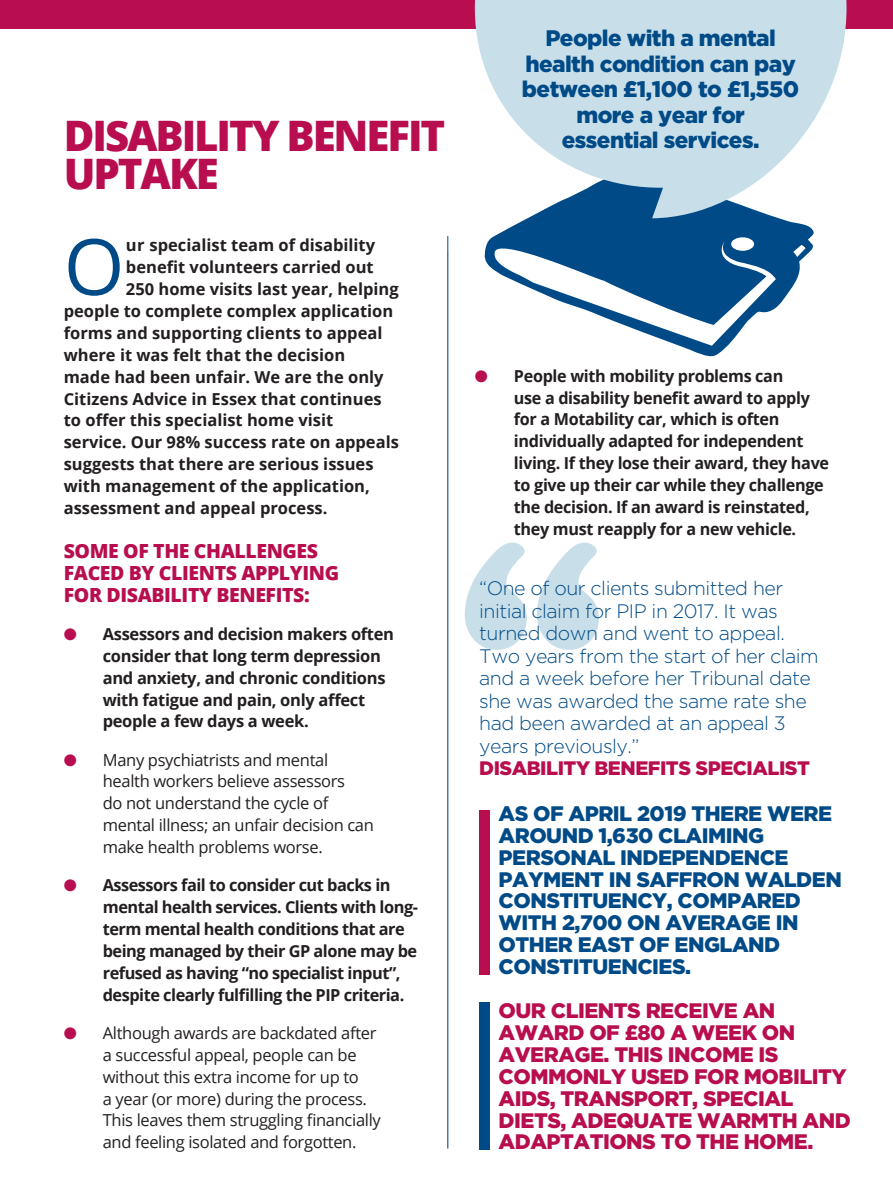
<style>
.page{position:relative;width:893px;height:1191px;background:#fff}
.page>*{position:absolute;margin:0;border:0;box-sizing:border-box;transform-origin:0 0}
._19_BODY{font:77.85px "Open Sans";color:#004b87}
._15HEADS{font:800 42px/37.5px "Open Sans";letter-spacing:-.05em;color:#b80d4e}
._19_PULL{font:900 22.5px/25.5px "Gotham";letter-spacing:-.025em;color:#004b87;text-align:center}
._19_PULL-2{font:900 21px/21.9px "Gotham";letter-spacing:-.025em;color:#004b87}
._19_PULL-3{font:900 21px/21.9px "Gotham";letter-spacing:-.025em;color:#b80d4e}
._19_QUOTE{font:300 19.5px/22.5px "Gotham";letter-spacing:-.025em;color:#004b87}
._19_HEADS{font:800 19.5px/21.9px "Open Sans";letter-spacing:-.02em;color:#b80d4e}
._19_BODY-2{font:700 16.5px/21.9px "Open Sans";letter-spacing:-.02em;color:#231f20}
._19_BODY-3{font:700 16.5px "Open Sans";color:#231f20}
._19_BODY-4{font:16.5px/21.9px "Open Sans";letter-spacing:-.02em;color:#231f20}
.s1{color:#b80d4e}
.s2{font-weight:900;color:#b80d4e}
</style>
<div class="page">
<div style="left:0;top:0;width:893px;height:28px;background:#b80d4e"></div>
<hr style="left:447px;top:236px;width:1px;height:912px;background:#004b87">
<div style="left:479px;top:810px;width:11px;height:164px;background:#b80d4e"></div>
<div style="left:479px;top:1002px;width:11px;height:147px;background:#004b87"></div>
<svg style="left:465px;top:542px;width:134px;height:108px"></svg>
<svg style="left:485px;top:218px;width:329px;height:138px;fill:#004b87"></svg>
<svg style="left:473px;top:0;width:375px;height:218px;fill:#c8dfe9"></svg>
<p class="_15HEADS" style="left:64px;top:115px;width:383px">DISABILITY BENEFIT<br>UPTAKE</p>
<p class="_19_BODY" style="left:64px;top:213px;width:62px">O</p>
<p class="_19_BODY-3" style="left:126px;top:233px;width:251px">ur specialist team of disability</p>
<p class="_19_BODY-3" style="left:126px;top:255px;width:249px">benefit volunteers carried out</p>
<p class="_19_BODY-3" style="left:126px;top:277px;width:274px">250 home visits last year, helping</p>
<p class="_19_BODY-3" style="left:64px;top:299px;width:331px">people to complete complex application</p>
<p class="_19_BODY-3" style="left:64px;top:321px;width:320px">forms and supporting clients to appeal</p>
<p class="_19_BODY-3" style="left:64px;top:343px;width:283px">where it was felt that the decision</p>
<p class="_19_BODY-3" style="left:64px;top:365px;width:321px">made had been unfair. We are the only</p>
<p class="_19_BODY-3" style="left:64px;top:387px;width:319px">Citizens Advice in Essex that continues</p>
<p class="_19_BODY-3" style="left:64px;top:409px;width:271px">to offer this specialist home visit</p>
<p class="_19_BODY-3" style="left:64px;top:431px;width:337px">service. Our 98% success rate on appeals</p>
<p class="_19_BODY-3" style="left:64px;top:452px;width:311px">suggests that there are serious issues</p>
<p class="_19_BODY-3" style="left:64px;top:474px;width:308px">with management of the application,</p>
<p class="_19_BODY-3" style="left:64px;top:496px;width:265px">assessment and appeal process.</p>
<p class="_19_HEADS" style="left:64px;top:539px;width:277px">SOME OF THE CHALLENGES<br>FACED BY CLIENTS APPLYING<br>FOR DISABILITY BENEFITS:</p>
<p class="_19_BODY-2" style="left:103px;top:622px;width:293px;text-indent:-39px"><span class="s1">●</span> Assessors and decision makers often consider that long term depression and anxiety, and chronic conditions with fatigue and pain, only affect people a few days a week.</p>
<p class="_19_BODY-4" style="left:103px;top:748px;width:273px;text-indent:-39px"><span class="s1">●</span> Many psychiatrists and mental health workers believe assessors<br>do not understand the cycle of mental illness; an unfair decision can make health problems worse.</p>
<p class="_19_BODY-2" style="left:103px;top:874px;width:317px;text-indent:-39px"><span class="s1">●</span> Assessors fail to consider cut backs in mental health services. Clients with long&shy;term mental health conditions that are being managed by their GP alone may be refused as having “no specialist input”, despite clearly fulfilling the PIP criteria.</p>
<p class="_19_BODY-4" style="left:103px;top:1021px;width:280px;text-indent:-39px"><span class="s1">●</span> Although awards are backdated after a successful appeal, people can be without this extra income for up to<br>a year (or more) during the process.<br>This leaves them struggling financially and feeling isolated and forgotten.</p>
<p class="_19_PULL" style="left:522px;top:25px;width:279px">People with a mental health condition can pay between £1,100 to £1,550 more a year for<br>essential services.</p>
<p class="_19_BODY-2" style="left:514px;top:364px;width:317px;text-indent:-39px"><span class="s1">●</span> People with mobility problems can<br>use a disability benefit award to apply for a Motability car, which is often individually adapted for independent living. If they lose their award, they have to give up their car while they challenge the decision. If an award is reinstated, they must reapply for a new vehicle.</p>
<p class="_19_QUOTE" style="left:479px;top:577px;width:341px">“One of our clients submitted her initial claim for PIP in 2017. It was turned down and went to appeal.<br>Two years from the start of her claim and a week before her Tribunal date she was awarded the same rate she had been awarded at an appeal 3 years previously.”<br><span class="s2">DISABILITY BENEFITS SPECIALIST</span></p>
<p class="_19_PULL-2" style="left:499px;top:802px;width:345px">AS OF APRIL 2019 THERE WERE<br>AROUND 1,630 CLAIMING<br>PERSONAL INDEPENDENCE<br>PAYMENT IN SAFFRON WALDEN<br>CONSTITUENCY, COMPARED<br>WITH 2,700 ON AVERAGE IN<br>OTHER EAST OF ENGLAND<br>CONSTITUENCIES.</p>
<p class="_19_PULL-3" style="left:499px;top:999px;width:354px">OUR CLIENTS RECEIVE AN<br>AWARD OF £80 A WEEK ON<br>AVERAGE. THIS INCOME IS<br>COMMONLY USED FOR MOBILITY<br>AIDS, TRANSPORT, SPECIAL<br>DIETS, ADEQUATE WARMTH AND<br>ADAPTATIONS TO THE HOME.</p>
</div>
